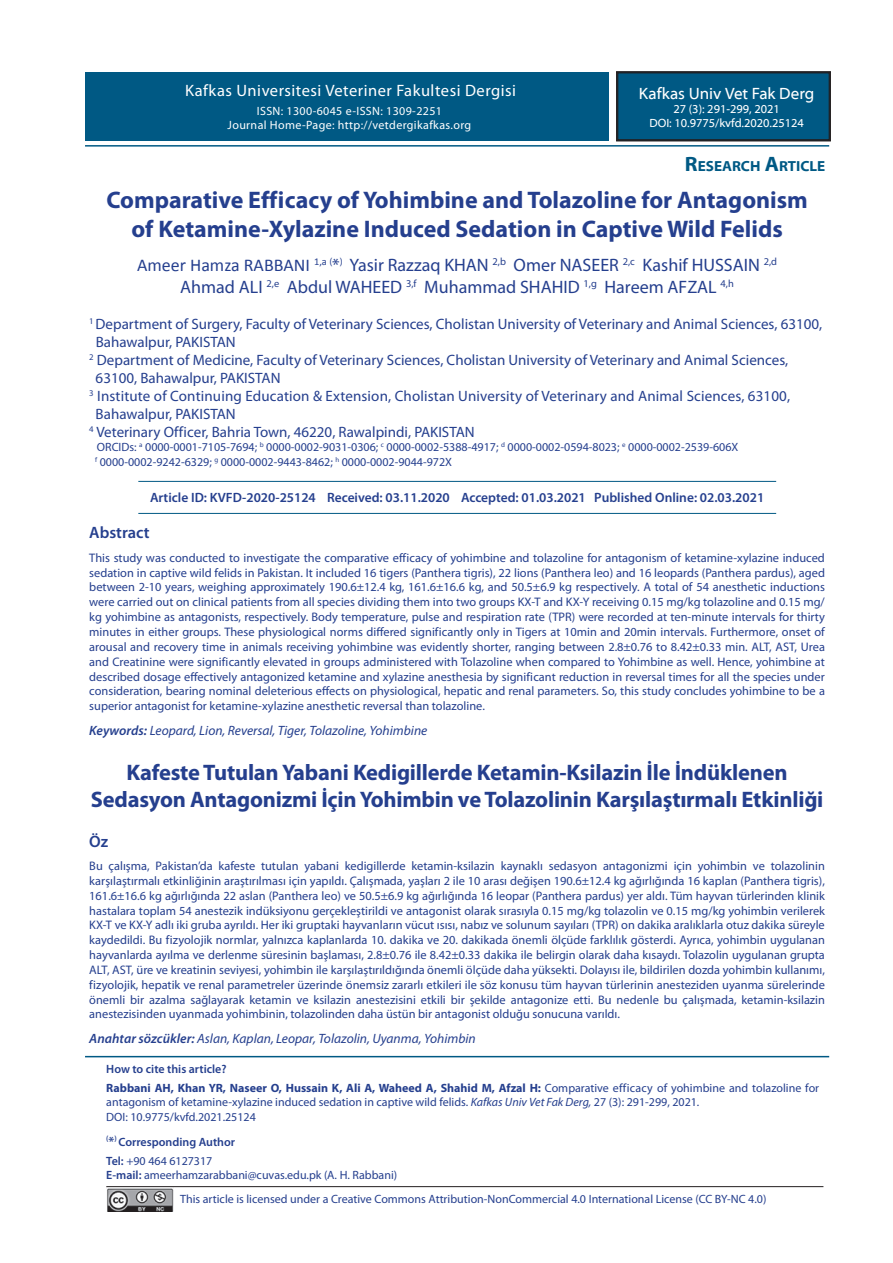
<style>
.page{position:relative;width:893px;height:1263px;background:#fff}
.page>*{position:absolute;margin:0;border:0;box-sizing:border-box;transform-origin:0 0}
.t1{font:700 24px/28.8px "Myriad Pro";color:#253f8e;text-align:center}
.t2{font:700 22.5px/27px "Myriad Pro";letter-spacing:-.01em;color:#253f8e;text-align:center}
.t3{font:18px/21.6px "Myriad Pro";color:#253f8e;text-align:center}
.t4{font:16.5px "Myriad Pro";letter-spacing:.03em;color:#fff}
.t5{font:16.5px "Myriad Web Pro";color:#fff}
.t6{font:600 16.5px "Myriad Pro";color:#253f8e}
.t7{font:15px "Myriad Pro";color:#253f8e}
.t8{font:700 14.7px "Myriad Web Pro";color:#005984}
.t9{font:italic 13.5px "Myriad Pro";color:#253f8e}
.t10{font:600 13.5px "Myriad Pro";color:#253f8e}
.t11{font:12.3px/14.9px "Myriad Pro";color:#253f8e;text-align:justify}
.t12{font:12px/14.4px "Myriad Pro";color:#253f8e}
.t13{font:700 12px/18.6px "Myriad Pro";color:#253f8e}
.t14{font:12px/14.2px "Myriad Pro";letter-spacing:.03em;color:#fff;text-align:center}
.t15{font:12px/14.4px "Myriad Web Pro";color:#fff;text-align:center}
.t16{font:600 12px/18.6px "Myriad Pro";color:#253f8e}
.s1{font-size:21px}
.s2{font-family:"Calibri"}
.s3{font-weight:600}
.s4{font-weight:400}
.s5{font-style:italic}
.s6{font-size:13.5px}
</style>
<div class="page">
<hr style="left:85px;top:1056px;width:744px;height:1px;background:#005984">
<hr style="left:85px;top:145px;width:744px;height:2px;background:#005984">
<hr style="left:138px;top:481px;width:638px;height:1px;background:#005984">
<hr style="left:138px;top:513px;width:638px;height:1px;background:#005984">
<div style="left:616px;top:71px;width:215px;height:70px;background:#005984"></div>
<div style="left:617px;top:72px;width:213px;height:69px;border:1px solid #231f20"></div>
<div style="left:618px;top:73px;width:211px;height:67px;border:1px solid #231f20"></div>
<div style="left:86px;top:72px;width:523px;height:68px;background:#005984"></div>
<img style="left:107px;top:1188px;width:67px;height:23px">
<hr style="left:106px;top:1186px;width:717px;height:1px;background:#231f20">
<h3 class="t4" style="left:185px;top:80px;width:332px">Kafkas Universitesi Veteriner Fakultesi Dergisi</h3>
<p class="t14" style="left:228px;top:103px;width:245px">ISSN: 1300-6045 e-ISSN: 1309-2251<br>Journal Home-Page: http://vetdergikafkas.org</p>
<h3 class="t5" style="left:639px;top:84px;width:177px">Kafkas Univ Vet Fak Derg</h3>
<p class="t15" style="left:649px;top:102px;width:156px">27 (3): 291-299, 2021<br>DOI: 10.9775/kvfd.2020.25124</p>
<p class="t8" style="left:685px;top:158px;width:142px"><span class="s1">R</span>ESEARCH <span class="s1">A</span>RTICLE</p>
<h1 class="t1" style="left:106px;top:186px;width:703px">Comparative Efficacy of Yohimbine and Tolazoline for Antagonism of Ketamine-Xylazine Induced Sedation in Captive Wild Felids</h1>
<h3 class="t3" style="left:137px;top:254px;width:642px"><span class="s2">Ameer Hamza RABBANI</span> <sup>1,a</sup> <sup>(</sup>*<sup>)</sup> Yasir Razzaq KHAN <sup>2,b</sup> Omer NASEER <sup>2,c</sup> Kashif HUSSAIN <sup>2,d<br></sup>Ahmad ALI <sup>2,e</sup> Abdul WAHEED <sup>3,f</sup> Muhammad SHAHID <sup>1,g</sup> Hareem AFZAL <sup>4,h</sup></h3>
<p class="t7" style="left:89px;top:315px;width:734px"><sup>1</sup> Department of Surgery, Faculty of Veterinary Sciences, Cholistan University of Veterinary and Animal Sciences, 63100,</p>
<p class="t7" style="left:96px;top:333px;width:142px">Bahawalpur, PAKISTAN</p>
<p class="t7" style="left:89px;top:351px;width:700px"><sup>2</sup> Department of Medicine, Faculty of Veterinary Sciences, Cholistan University of Veterinary and Animal Sciences,</p>
<p class="t7" style="left:96px;top:369px;width:186px">63100, Bahawalpur, PAKISTAN</p>
<p class="t7" style="left:89px;top:387px;width:702px"><sup>3</sup> Institute of Continuing Education &amp; Extension, Cholistan University of Veterinary and Animal Sciences, 63100,</p>
<p class="t7" style="left:96px;top:405px;width:142px">Bahawalpur, PAKISTAN</p>
<p class="t7" style="left:89px;top:423px;width:387px"><sup>4</sup> Veterinary Officer, Bahria Town, 46220, Rawalpindi, PAKISTAN</p>
<p class="t12" style="left:95px;top:440px;width:645px">ORCIDs: <sup>a</sup> 0000-0001-7105-7694; <sup>b</sup> 0000-0002-9031-0306; <sup>c</sup> 0000-0002-5388-4917; <sup>d</sup> 0000-0002-0594-8023; <sup>e</sup> 0000-0002-2539-606X <sup>f</sup> 0000-0002-9242-6329; <sup>g</sup> 0000-0002-9443-8462; <sup>h</sup> 0000-0002-9044-972X</p>
<p class="t10" style="left:150px;top:489px;width:616px">Article ID: KVFD-2020-25124 Received: 03.11.2020 Accepted: 01.03.2021 Published Online: 02.03.2021</p>
<h3 class="t6" style="left:89px;top:522px;width:62px">Abstract</h3>
<p class="t11" style="left:89px;top:550px;width:737px">This study was conducted to investigate the comparative efficacy of yohimbine and tolazoline for antagonism of ketamine-xylazine induced sedation in captive wild felids in Pakistan. It included 16 tigers (Panthera tigris), 22 lions (Panthera leo) and 16 leopards (Panthera pardus), aged between 2-10 years, weighing approximately 190.6±12.4 kg, 161.6±16.6 kg, and 50.5±6.9 kg respectively. A total of 54 anesthetic inductions were carried out on clinical patients from all species dividing them into two groups KX-T and KX-Y receiving 0.15 mg/kg tolazoline and 0.15 mg/ kg yohimbine as antagonists, respectively. Body temperature, pulse and respiration rate (TPR) were recorded at ten-minute intervals for thirty minutes in either groups. These physiological norms differed significantly only in Tigers at 10min and 20min intervals. Furthermore, onset of arousal and recovery time in animals receiving yohimbine was evidently shorter, ranging between 2.8±0.76 to 8.42±0.33 min. ALT, AST, Urea and Creatinine were significantly elevated in groups administered with Tolazoline when compared to Yohimbine as well. Hence, yohimbine at described dosage effectively antagonized ketamine and xylazine anesthesia by significant reduction in reversal times for all the species under consideration, bearing nominal deleterious effects on physiological, hepatic and renal parameters. So, this study concludes yohimbine to be a superior antagonist for ketamine-xylazine anesthetic reversal than tolazoline.</p>
<p class="t9" style="left:89px;top:722px;width:340px"><span class="s3">Keywords:</span> Leopard, Lion, Reversal, Tiger, Tolazoline, Yohimbine</p>
<h2 class="t2" style="left:91px;top:759px;width:734px">Kafeste Tutulan Yabani Kedigillerde Ketamin-Ksilazin İle İndüklenen<br>Sedasyon Antagonizmi İçin Yohimbin ve Tolazolinin Karşılaştırmalı Etkinliği</h2>
<h3 class="t6" style="left:89px;top:830px;width:20px">Öz</h3>
<p class="t11" style="left:89px;top:858px;width:737px">Bu çalışma, Pakistan’da kafeste tutulan yabani kedigillerde ketamin-ksilazin kaynaklı sedasyon antagonizmi için yohimbin ve tolazolinin karşılaştırmalı etkinliğinin araştırılması için yapıldı. Çalışmada, yaşları 2 ile 10 arası değişen 190.6±12.4 kg ağırlığında 16 kaplan (Panthera tigris), 161.6±16.6 kg ağırlığında 22 aslan (Panthera leo) ve 50.5±6.9 kg ağırlığında 16 leopar (Panthera pardus) yer aldı. Tüm hayvan türlerinden klinik hastalara toplam 54 anestezik indüksiyonu gerçekleştirildi ve antagonist olarak sırasıyla 0.15 mg/kg tolazolin ve 0.15 mg/kg yohimbin verilerek KX-T ve KX-Y adlı iki gruba ayrıldı. Her iki gruptaki hayvanların vücut ısısı, nabız ve solunum sayıları (TPR) on dakika aralıklarla otuz dakika süreyle kaydedildi. Bu fizyolojik normlar, yalnızca kaplanlarda 10. dakika ve 20. dakikada önemli ölçüde farklılık gösterdi. Ayrıca, yohimbin uygulanan hayvanlarda ayılma ve derlenme süresinin başlaması, 2.8±0.76 ile 8.42±0.33 dakika ile belirgin olarak daha kısaydı. Tolazolin uygulanan grupta ALT, AST, üre ve kreatinin seviyesi, yohimbin ile karşılaştırıldığında önemli ölçüde daha yüksekti. Dolayısı ile, bildirilen dozda yohimbin kullanımı, fizyolojik, hepatik ve renal parametreler üzerinde önemsiz zararlı etkileri ile söz konusu tüm hayvan türlerinin anesteziden uyanma sürelerinde önemli bir azalma sağlayarak ketamin ve ksilazin anestezisini etkili bir şekilde antagonize etti. Bu nedenle bu çalışmada, ketamin-ksilazin anestezisinden uyanmada yohimbinin, tolazolinden daha üstün bir antagonist olduğu sonucuna varıldı.</p>
<p class="t9" style="left:89px;top:1030px;width:388px"><span class="s3">Anahtar sözcükler:</span> Aslan, Kaplan, Leopar, Tolazolin, Uyanma, Yohimbin</p>
<p class="t13" style="left:106px;top:1060px;width:714px"><span class="s3">How to cite this article?<br></span>Rabbani AH, Khan YR, Naseer O, Hussain K, Ali A, Waheed A, Shahid M, Afzal H: <span class="s4">Comparative efficacy of yohimbine and tolazoline for</span></p>
<p class="t12" style="left:106px;top:1095px;width:595px">antagonism of ketamine-xylazine induced sedation in captive wild felids. <span class="s5">Kafkas Univ Vet Fak Derg,</span> 27 (3): 291-299, 2021<span class="s5">.<br></span>DOI: 10.9775/kvfd.2021.25124</p>
<p class="t16" style="left:106px;top:1132px;width:130px"><sup>(</sup><span class="s6">*</span><sup>)</sup> Corresponding Author<br>Tel: <span class="s4">+90 464 6127317</span></p>
<p class="t12" style="left:106px;top:1167px;width:292px"><span class="s3">E-mail:</span> ameerhamzarabbani@cuvas.edu.pk (A. H. Rabbani)</p>
<p class="t12" style="left:180px;top:1191px;width:588px">This article is licensed under a Creative Commons Attribution-NonCommercial 4.0 International License (CC BY-NC 4.0)</p>
</div>
